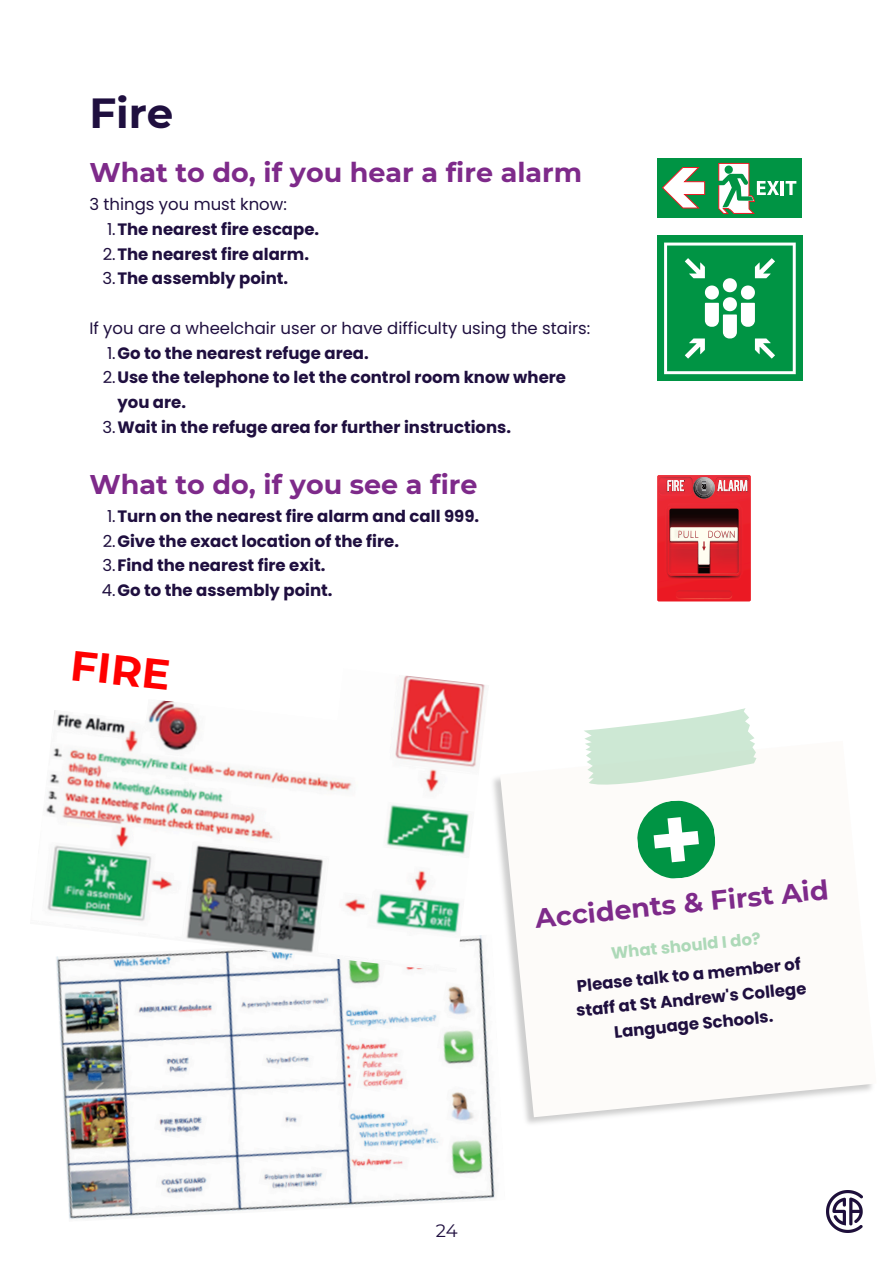
<style>
.page{position:relative;width:894px;height:1264px;background:#fff}
.page>*{position:absolute;margin:0;border:0;box-sizing:border-box;transform-origin:0 0}
.t1{font:700 42px "Montserrat";color:#1f0f3f}
.t2{font:700 42px "Montserrat";color:#f00}
.t3{font:700 27px "Montserrat";color:#7e2a8a}
.t4{font:18px "Montserrat";color:#1f0f3f}
.t5{font:700 16.5px/24.8px "Poppins";color:#1f0f3f;text-align:center}
.t6{font:16.5px "Poppins";color:#1f0f3f}
.s1{font-weight:400}
.s2{color:#add9b8}
</style>
<div class="page">
<img style="left:826px;top:1190px;width:36px;height:42px">
<svg style="left:500px;top:778px;width:372px;height:339px"></svg>
<svg style="left:582px;top:708px;width:176px;height:80px"></svg>
<div style="left:657px;top:158px;width:144px;height:59px;background:#009444"></div>
<svg style="left:662px;top:167px;width:42px;height:41px"></svg>
<svg style="left:718px;top:163px;width:60px;height:51px"></svg>
<hr style="left:780px;top:181px;width:3px;height:14px;background:#fff">
<svg style="left:785px;top:181px;width:11px;height:14px"></svg>
<div style="left:657px;top:236px;width:145px;height:145px;background:#009444"></div>
<svg style="left:664px;top:242px;width:131px;height:132px"></svg>
<svg style="left:633px;top:797px;width:85px;height:85px"></svg>
<img style="left:657px;top:475px;width:93px;height:126px">
<img style="left:664px;top:507px;width:79px;height:68px">
<img style="left:669px;top:511px;width:67px;height:16px">
<img style="left:736px;top:511px;width:4px;height:16px">
<img style="left:667px;top:575px;width:73px;height:4px">
<img style="left:667px;top:502px;width:73px;height:4px">
<img style="left:671px;top:506px;width:65px;height:5px">
<svg style="left:736px;top:506px;width:5px;height:5px"></svg>
<svg style="left:667px;top:506px;width:4px;height:5px"></svg>
<img style="left:675px;top:590px;width:57px;height:4px">
<img style="left:675px;top:594px;width:57px;height:6px">
<img style="left:678px;top:594px;width:54px;height:4px">
<img style="left:679px;top:598px;width:50px;height:1px">
<svg style="left:667px;top:527px;width:73px;height:48px"></svg>
<svg style="left:658px;top:477px;width:90px;height:22px"></svg>
<img style="left:57px;top:934px;width:448px;height:285px">
<img style="left:46px;top:675px;width:443px;height:297px">
<svg style="left:46px;top:675px;width:298px;height:45px"></svg>
<h1 class="t1" style="left:89px;top:87px;width:86px">Fire</h1>
<p class="t3" style="left:89px;top:156px;width:494px">What to do, if you hear a fire alarm</p>
<p class="t6" style="left:89px;top:193px;width:199px">3 things you must know:</p>
<p class="t5" style="left:107px;top:217px;width:214px"><span class="s1">1.</span>The nearest fire escape.</p>
<p class="t5" style="left:103px;top:241px;width:208px"><span class="s1">2.</span>The nearest fire alarm.</p>
<p class="t5" style="left:103px;top:266px;width:187px"><span class="s1">3.</span>The assembly point.</p>
<p class="t6" style="left:89px;top:316px;width:502px">If you are a wheelchair user or have difficulty using the stairs:</p>
<p class="t5" style="left:107px;top:340px;width:263px"><span class="s1">1.</span>Go to the nearest refuge area.</p>
<h3 class="t5" style="left:117px;top:365px;width:450px;text-align:left;text-indent:-15px"><span class="s1">2.</span>Use the telephone to let the control room know where you are.</h3>
<p class="t5" style="left:103px;top:415px;width:410px"><span class="s1">3.</span>Wait in the refuge area for further instructions.</p>
<p class="t3" style="left:89px;top:467px;width:389px">What to do, if you see a fire</p>
<p class="t5" style="left:107px;top:503px;width:373px"><span class="s1">1.</span>Turn on the nearest fire alarm and call 999.</p>
<p class="t5" style="left:103px;top:528px;width:297px"><span class="s1">2.</span>Give the exact location of the fire.</p>
<p class="t5" style="left:103px;top:553px;width:224px"><span class="s1">3.</span>Find the nearest fire exit.</p>
<p class="t5" style="left:102px;top:578px;width:232px"><span class="s1">4.</span>Go to the assembly point.</p>
<p class="t2" style="left:73px;top:639px;width:101px;rotate:6deg">FIRE</p>
<p class="t4" style="left:435px;top:1219px;width:24px">24</p>
<p class="t3" style="left:533px;top:902px;width:296px;rotate:-6deg">Accidents &amp; First Aid</p>
<p class="t5" style="left:572px;top:942px;width:226px;line-height:29.1px;rotate:-6deg"><span class="s2">What should I do?<br></span>Please talk to a member of</p>
<p class="t5" style="left:575px;top:999px;width:232px;rotate:-6deg">staff at St Andrew's College<br>Language Schools.</p>
</div>
